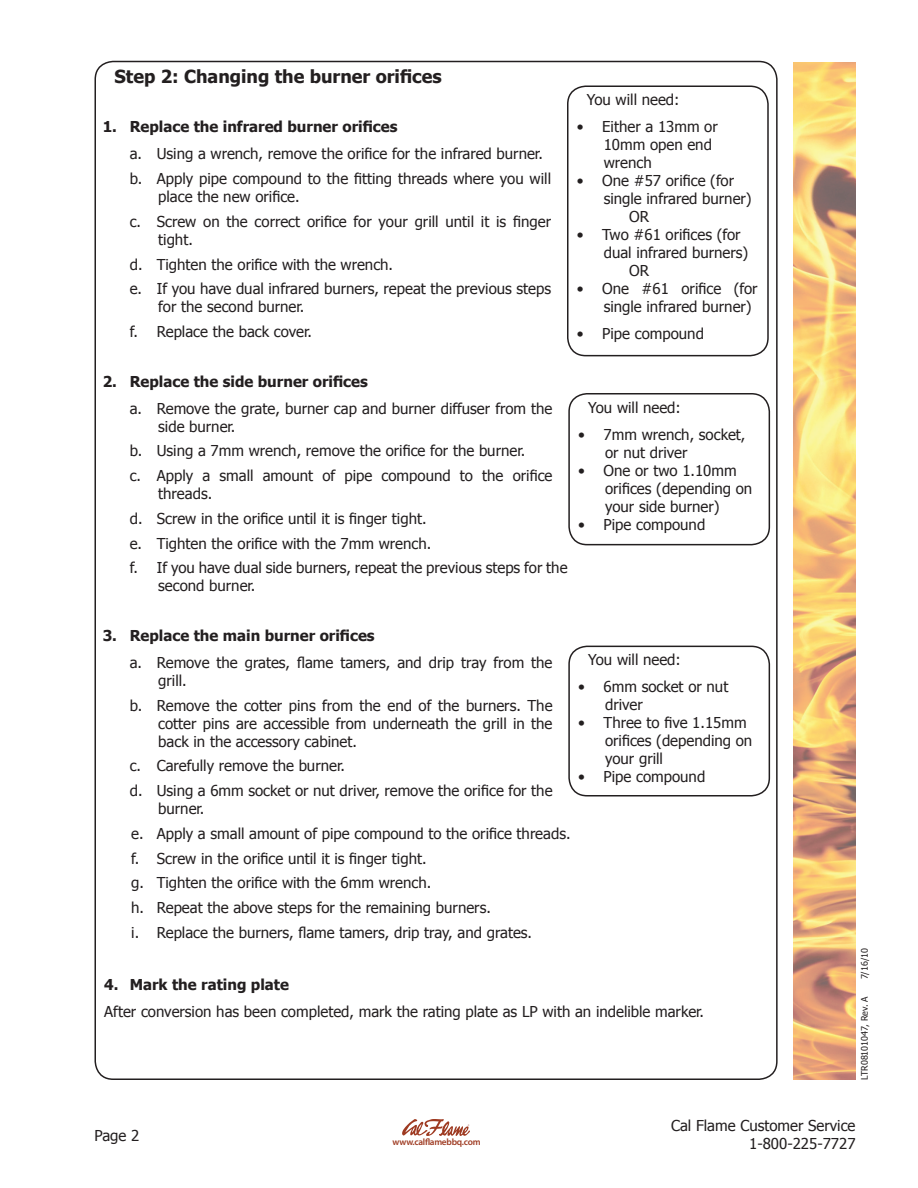
<style>
.page{position:relative;width:918px;height:1188px;background:#fff}
.page>*{position:absolute;margin:0;border:0;box-sizing:border-box;transform-origin:0 0}
.Heading_3{font:700 18px "Tahoma";color:#231f20}
.Step_2{font:15px/18px "Tahoma";color:#231f20}
.Bullet_1{font:15px/18px "Tahoma";color:#231f20}
.Step_1{font:700 15px "Tahoma";color:#231f20}
.t1{font:600 9.3px "Myriad Pro";letter-spacing:-.03em;color:#9e3a21}
.t2{font:9px "Tahoma";color:#231f20}
</style>
<div class="page">
<img style="left:794px;top:62px;width:62px;height:1018px">
<svg style="left:402px;top:1119px;width:68px;height:17px"></svg>
<div style="left:568px;top:646px;width:202px;height:150px;border:2px solid #231f20;border-radius:18px"></div>
<div style="left:567px;top:86px;width:202px;height:270px;border:2px solid #231f20;border-radius:18px"></div>
<div style="left:568px;top:393px;width:202px;height:152px;border:2px solid #231f20;border-radius:18px"></div>
<p class="Heading_3" style="left:115px;top:64px;width:329px">Step 2: Changing the burner orifices</p>
<p class="Step_1" style="left:103px;top:116px;width:296px">1. Replace the infrared burner orifices</p>
<p class="Step_2" style="left:130px;top:144px;width:415px">a. Using a wrench, remove the orifice for the infrared burner.</p>
<p class="Step_2" style="left:158px;top:169px;width:394px;text-indent:-28px">b. Apply pipe compound to the fitting threads where you will place the new orifice.</p>
<p class="Step_2" style="left:158px;top:212px;width:394px;text-indent:-28px">c. Screw on the correct orifice for your grill until it is finger tight.</p>
<p class="Step_2" style="left:130px;top:254px;width:265px">d. Tighten the orifice with the wrench.</p>
<p class="Step_2" style="left:158px;top:279px;width:394px;text-indent:-28px">e. If you have dual infrared burners, repeat the previous steps for the second burner.</p>
<p class="Step_2" style="left:130px;top:322px;width:184px">f. Replace the back cover.</p>
<p class="Step_1" style="left:103px;top:371px;width:267px">2. Replace the side burner orifices</p>
<p class="Step_2" style="left:158px;top:398px;width:396px;text-indent:-28px">a. Remove the grate, burner cap and burner diffuser from the side burner.</p>
<p class="Step_2" style="left:130px;top:441px;width:397px">b. Using a 7mm wrench, remove the orifice for the burner.</p>
<p class="Step_2" style="left:158px;top:466px;width:396px;text-indent:-28px">c. Apply a small amount of pipe compound to the orifice threads.</p>
<p class="Step_2" style="left:130px;top:509px;width:298px">d. Screw in the orifice until it is finger tight.</p>
<p class="Step_2" style="left:130px;top:533px;width:303px">e. Tighten the orifice with the 7mm wrench.</p>
<p class="Step_2" style="left:158px;top:558px;width:411px;text-indent:-28px">f. If you have dual side burners, repeat the previous steps for the second burner.</p>
<p class="Step_1" style="left:103px;top:625px;width:273px">3. Replace the main burner orifices</p>
<p class="Step_2" style="left:158px;top:653px;width:396px;text-indent:-28px">a. Remove the grates, flame tamers, and drip tray from the grill.</p>
<p class="Step_2" style="left:158px;top:695px;width:396px;text-align:justify;text-indent:-28px">b. Remove the cotter pins from the end of the burners. The cotter pins are accessible from underneath the grill in the back in the accessory cabinet.</p>
<p class="Step_2" style="left:130px;top:756px;width:217px">c. Carefully remove the burner.</p>
<p class="Step_2" style="left:158px;top:781px;width:396px;text-indent:-28px">d. Using a 6mm socket or nut driver, remove the orifice for the burner.</p>
<p class="Step_2" style="left:131px;top:824px;width:441px">e. Apply a small amount of pipe compound to the orifice threads.</p>
<p class="Step_2" style="left:131px;top:848px;width:297px">f. Screw in the orifice until it is finger tight.</p>
<p class="Step_2" style="left:131px;top:873px;width:301px">g. Tighten the orifice with the 6mm wrench.</p>
<p class="Step_2" style="left:131px;top:898px;width:361px">h. Repeat the above steps for the remaining burners.</p>
<p class="Step_2" style="left:131px;top:923px;width:402px">i. Replace the burners, flame tamers, drip tray, and grates.</p>
<p class="Step_1" style="left:104px;top:974px;width:186px">4. Mark the rating plate</p>
<p class="Step_2" style="left:104px;top:1001px;width:601px">After conversion has been completed, mark the rating plate as LP with an indelible marker.</p>
<p class="Step_2" style="left:587px;top:90px;width:94px">You will need:</p>
<p class="Bullet_1" style="left:604px;top:117px;width:116px;text-indent:-27px">• Either a 13mm or<br>10mm open end wrench</p>
<p class="Bullet_1" style="left:604px;top:171px;width:149px;text-indent:-27px">• One #57 orifice (for single infrared burner)</p>
<p class="Step_2" style="left:629px;top:207px;width:21px">OR</p>
<p class="Bullet_1" style="left:604px;top:225px;width:146px;text-indent:-27px">• Two #61 orifices (for dual infrared burners)</p>
<p class="Step_2" style="left:629px;top:261px;width:21px">OR</p>
<p class="Bullet_1" style="left:604px;top:279px;width:155px;text-indent:-27px">• One #61 orifice (for single infrared burner)</p>
<p class="Bullet_1" style="left:577px;top:324px;width:129px">• Pipe compound</p>
<p class="Step_2" style="left:588px;top:398px;width:94px">You will need:</p>
<p class="Bullet_1" style="left:605px;top:425px;width:142px;text-indent:-27px">• 7mm wrench, socket, or nut driver</p>
<p class="Bullet_1" style="left:605px;top:461px;width:149px;text-indent:-27px">• One or two 1.10mm orifices (depending on your side burner)</p>
<p class="Bullet_1" style="left:578px;top:515px;width:129px">• Pipe compound</p>
<p class="Step_2" style="left:588px;top:650px;width:94px">You will need:</p>
<p class="Bullet_1" style="left:605px;top:677px;width:125px;text-indent:-27px">• 6mm socket or nut driver</p>
<p class="Bullet_1" style="left:605px;top:713px;width:149px;text-indent:-27px">• Three to five 1.15mm orifices (depending on your grill</p>
<p class="Bullet_1" style="left:578px;top:767px;width:129px">• Pipe compound</p>
<p class="t2" style="left:859px;top:979px;width:33px;rotate:-90deg">7/16/10</p>
<p class="t2" style="left:859px;top:1080px;width:85px;rotate:-90deg">LTR08101047, Rev. A</p>
<p class="Step_2" style="left:94px;top:1126px;width:46px">Page 2</p>
<p class="Step_2" style="left:671px;top:1116px;width:186px;text-align:right">Cal Flame Customer Service<br>1-800-225-7727</p>
<p class="t1" style="left:393px;top:1136px;width:89px">www.calflamebbq.com</p>
</div>
